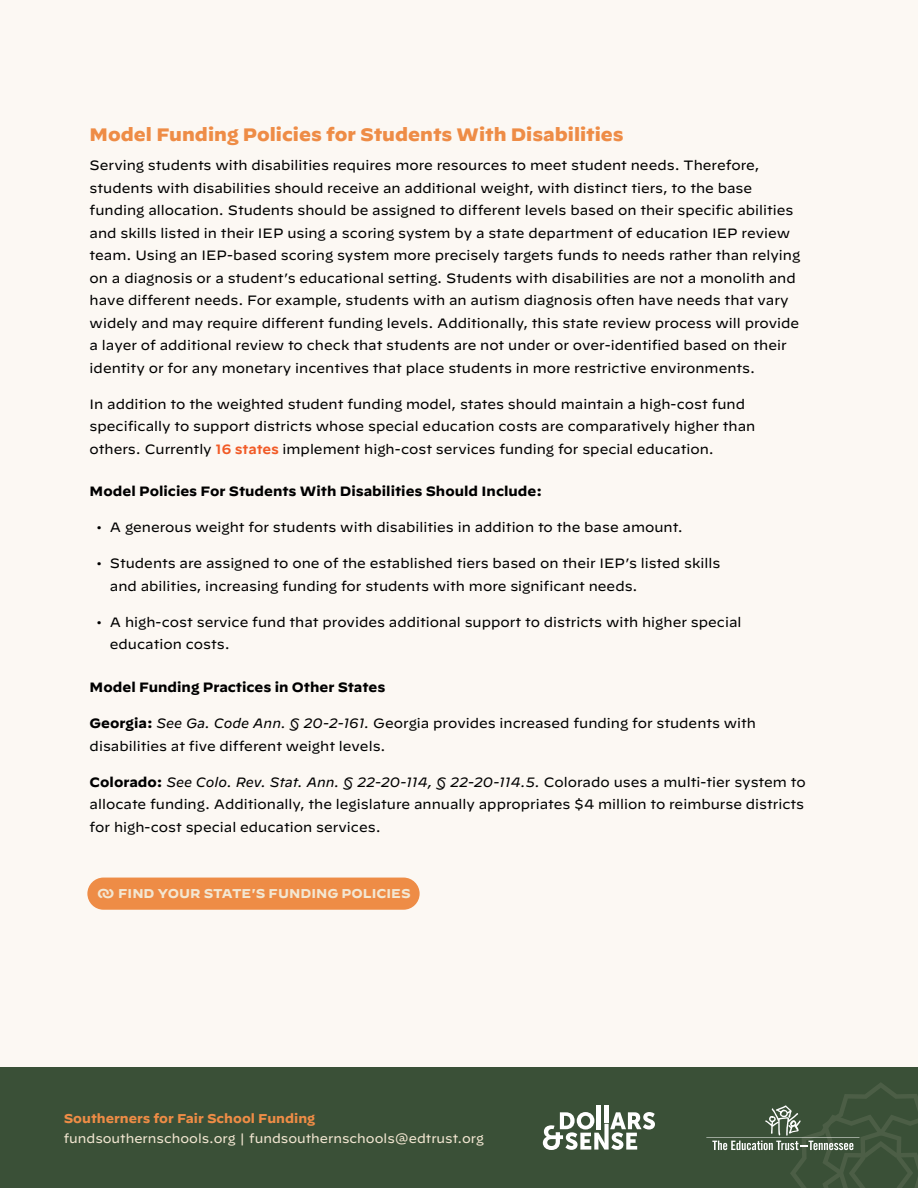
<style>
.page{position:relative;width:918px;height:1188px;background:#fff}
.page>*{position:absolute;margin:0;border:0;box-sizing:border-box;transform-origin:0 0}
.t1{font:900 18px "Decimal";color:#ee8c46}
.t2{font:13.5px/22.5px "Decimal";color:#000}
.t3{font:13.5px/22.5px "Decimal";color:#000101}
.t4{font:700 13.5px "Decimal";color:#000}
.t5{font:12.75px "Decimal";color:#f3e7d2}
.t6{font:700 12.75px "Decimal";color:#ee8c46}
.t7{font:700 12.75px "Decimal";color:#f3e7d2}
.s1{font-weight:600;color:#f15a26}
.s2{font-weight:700;color:#000}
.s3{font-style:italic;color:#000}
</style>
<div class="page">
<div style="left:0;top:0;width:918px;height:1067px;background:#fcf8f3"></div>
<div style="left:0;top:1067px;width:918px;height:121px;background:#3a5037"></div>
<div style="left:604px;top:1105px;width:5px;height:17px;background:#fff"></div>
<hr style="left:597px;top:1105px;width:4px;height:24px;background:#fff">
<svg style="left:543px;top:1112px;width:112px;height:38px"></svg>
<svg style="left:706px;top:1083px;width:212px;height:105px"></svg>
<div style="left:87px;top:878px;width:333px;height:32px;background:#ee8c46;border-radius:16px"></div>
<h1 class="t1" style="left:90px;top:124px;width:536px">Model Funding Policies for Students With Disabilities</h1>
<p class="t2" style="left:90px;top:154px;width:712px">Serving students with disabilities requires more resources to meet student needs. Therefore, students with disabilities should receive an additional weight, with distinct tiers, to the base funding allocation. Students should be assigned to different levels based on their specific abilities and skills listed in their IEP using a scoring system by a state department of education IEP review team. Using an IEP-based scoring system more precisely targets funds to needs rather than relying on a diagnosis or a student’s educational setting. Students with disabilities are not a monolith and have different needs. For example, students with an autism diagnosis often have needs that vary widely and may require different funding levels. Additionally, this state review process will provide a layer of additional review to check that students are not under or over-identified based on their identity or for any monetary incentives that place students in more restrictive environments.</p>
<p class="t2" style="left:90px;top:393px;width:667px">In addition to the weighted student funding model, states should maintain a high-cost fund specifically to support districts whose special education costs are comparatively higher than others. Currently <span class="s1">16 states</span> implement high-cost services funding for special education.</p>
<p class="t4" style="left:90px;top:484px;width:454px">Model Policies For Students With Disabilities Should Include:</p>
<p class="t2" style="left:96px;top:516px;width:588px">• A generous weight for students with disabilities in addition to the base amount.</p>
<p class="t2" style="left:110px;top:552px;width:612px;text-indent:-14px">• Students are assigned to one of the established tiers based on their IEP’s listed skills and abilities, increasing funding for students with more significant needs.</p>
<p class="t2" style="left:110px;top:611px;width:633px;text-indent:-14px">• A high-cost service fund that provides additional support to districts with higher special education costs.</p>
<p class="t4" style="left:90px;top:680px;width:297px">Model Funding Practices in Other States</p>
<p class="t3" style="left:90px;top:712px;width:668px"><span class="s2">Georgia:</span> <span class="s3">See Ga. Code Ann. § 20-2-161.</span> Georgia provides increased funding for students with disabilities at five different weight levels.</p>
<p class="t3" style="left:90px;top:771px;width:718px;text-align:justify"><span class="s2">Colorado:</span> <span class="s3">See Colo. Rev. Stat. Ann. § 22-20-114, § 22-20-114.5.</span> Colorado uses a multi-tier system to allocate funding. Additionally, the legislature annually appropriates $4 million to reimburse districts for high-cost special education services.</p>
<p class="t7" style="left:118px;top:886px;width:294px">FIND YOUR STATE'S FUNDING POLICIES</p>
<p class="t6" style="left:64px;top:1112px;width:253px">Southerners for Fair School Funding</p>
<p class="t5" style="left:64px;top:1131px;width:422px">fundsouthernschools.org | fundsouthernschools@edtrust.org</p>
</div>
